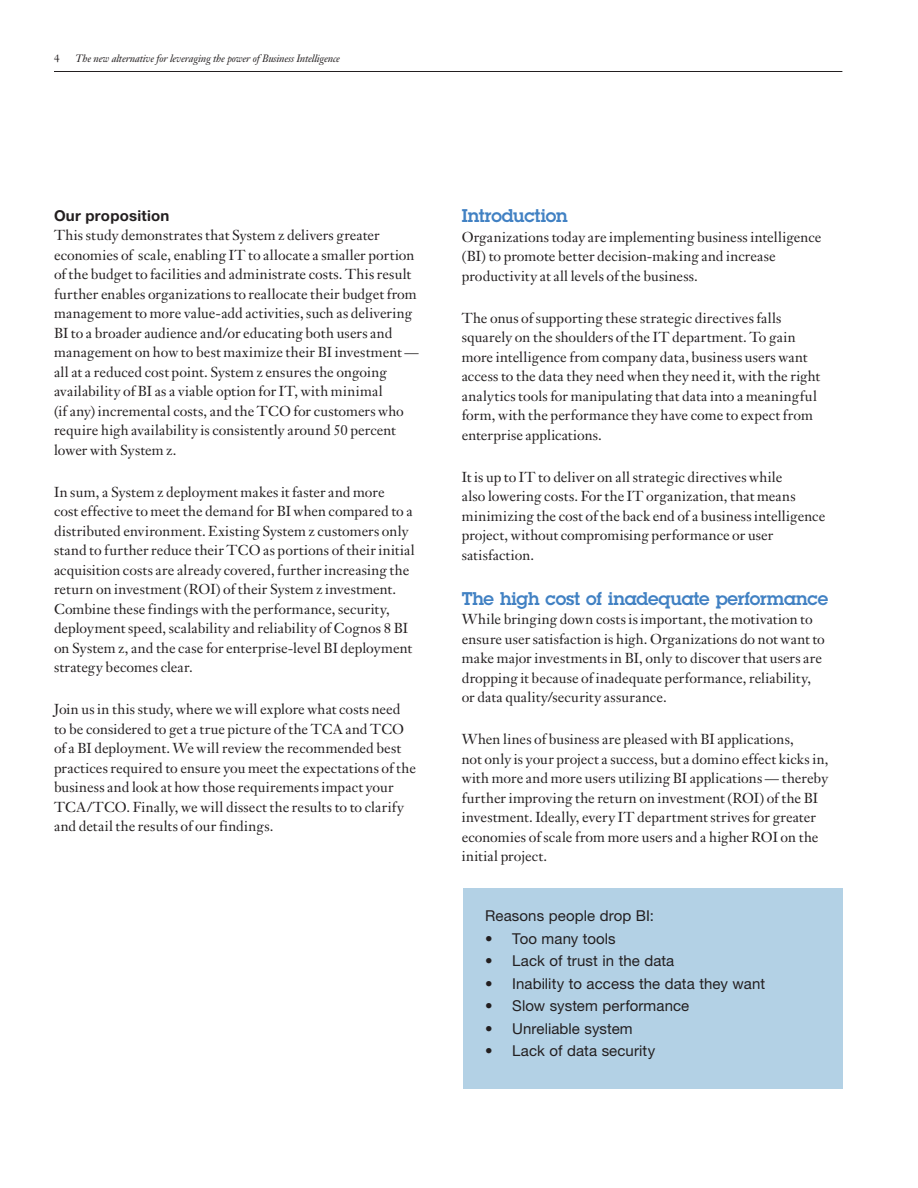
<style>
.page{position:relative;width:918px;height:1188px;background:#fff}
.page>*{position:absolute;margin:0;border:0;box-sizing:border-box;transform-origin:0 0}
.t1{font:600 18px "Lubalin Graph Std";letter-spacing:-.01em;color:#4181c3}
.t2{font:15px "Helvetica Neue LT Pro";letter-spacing:.005em;color:#231f20}
.t3{font:700 15px "Helvetica Neue";letter-spacing:.015em;color:#231f20}
.t4{font:14.25px/19.5px "Janson Text LT Std";letter-spacing:.005em;color:#231f20}
.t5{font:italic 10.5px "Janson Text LT Pro";letter-spacing:-.02em;color:#231f20}
.t6{font:10.5px "Janson Text LT Std";color:#231f20}
</style>
<div class="page">
<hr style="left:54px;top:71px;width:788px;height:1px;background:#231f20">
<div style="left:463px;top:888px;width:379px;height:201px;background:#b3d1e5"></div>
<p class="t6" style="left:54px;top:52px;width:7px">4</p>
<p class="t5" style="left:76px;top:52px;width:266px">The new alternative for leveraging the power of Business Intelligence</p>
<p class="t3" style="left:54px;top:206px;width:117px">Our proposition</p>
<p class="t4" style="left:54px;top:226px;width:366px">This study demonstrates that System z delivers greater economies of scale, enabling IT to allocate a smaller portion of the budget to facilities and administrate costs. This result further enables organizations to reallocate their budget from management to more value-add activities, such as delivering BI to a broader audience and/or educating both users and management on how to best maximize their BI investment — all at a reduced cost point. System z ensures the ongoing availability of BI as a viable option for IT, with minimal<br>(if any) incremental costs, and the TCO for customers who require high availability is consistently around 50 percent lower with System z.</p>
<p class="t4" style="left:54px;top:482px;width:362px">In sum, a System z deployment makes it faster and more<br>cost effective to meet the demand for BI when compared to a distributed environment. Existing System z customers only stand to further reduce their TCO as portions of their initial acquisition costs are already covered, further increasing the return on investment (ROI) of their System z investment.<br>Combine these findings with the performance, security, deployment speed, scalability and reliability of Cognos 8 BI on System z, and the case for enterprise-level BI deployment strategy becomes clear.</p>
<p class="t4" style="left:54px;top:700px;width:363px">Join us in this study, where we will explore what costs need to be considered to get a true picture of the TCA and TCO of a BI deployment. We will review the recommended best practices required to ensure you meet the expectations of the business and look at how those requirements impact your TCA/TCO. Finally, we will dissect the results to to clarify and detail the results of our findings.</p>
<p class="t1" style="left:462px;top:204px;width:107px">Introduction</p>
<p class="t4" style="left:462px;top:227px;width:361px">Organizations today are implementing business intelligence (BI) to promote better decision-making and increase productivity at all levels of the business.</p>
<p class="t4" style="left:462px;top:308px;width:360px">The onus of supporting these strategic directives falls squarely on the shoulders of the IT department. To gain more intelligence from company data, business users want access to the data they need when they need it, with the right analytics tools for manipulating that data into a meaningful form, with the performance they have come to expect from enterprise applications.</p>
<p class="t4" style="left:462px;top:467px;width:365px">It is up to IT to deliver on all strategic directives while<br>also lowering costs. For the IT organization, that means minimizing the cost of the back end of a business intelligence project, without compromising performance or user satisfaction.</p>
<p class="t1" style="left:462px;top:586px;width:368px">The high cost of inadequate performance</p>
<p class="t4" style="left:462px;top:609px;width:365px">While bringing down costs is important, the motivation to ensure user satisfaction is high. Organizations do not want to make major investments in BI, only to discover that users are dropping it because of inadequate performance, reliability, or data quality/security assurance.</p>
<p class="t4" style="left:462px;top:729px;width:368px">When lines of business are pleased with BI applications,<br>not only is your project a success, but a domino effect kicks in, with more and more users utilizing BI applications — thereby further improving the return on investment (ROI) of the BI investment. Ideally, every IT department strives for greater economies of scale from more users and a higher ROI on the initial project.</p>
<p class="t2" style="left:485px;top:907px;width:170px">Reasons people drop BI:</p>
<p class="t2" style="left:485px;top:929px;width:132px">• Too many tools</p>
<p class="t2" style="left:485px;top:952px;width:191px">• Lack of trust in the data</p>
<p class="t2" style="left:485px;top:974px;width:281px">• Inability to access the data they want</p>
<p class="t2" style="left:485px;top:997px;width:206px">• Slow system performance</p>
<p class="t2" style="left:485px;top:1019px;width:149px">• Unreliable system</p>
<p class="t2" style="left:485px;top:1042px;width:171px">• Lack of data security</p>
</div>
